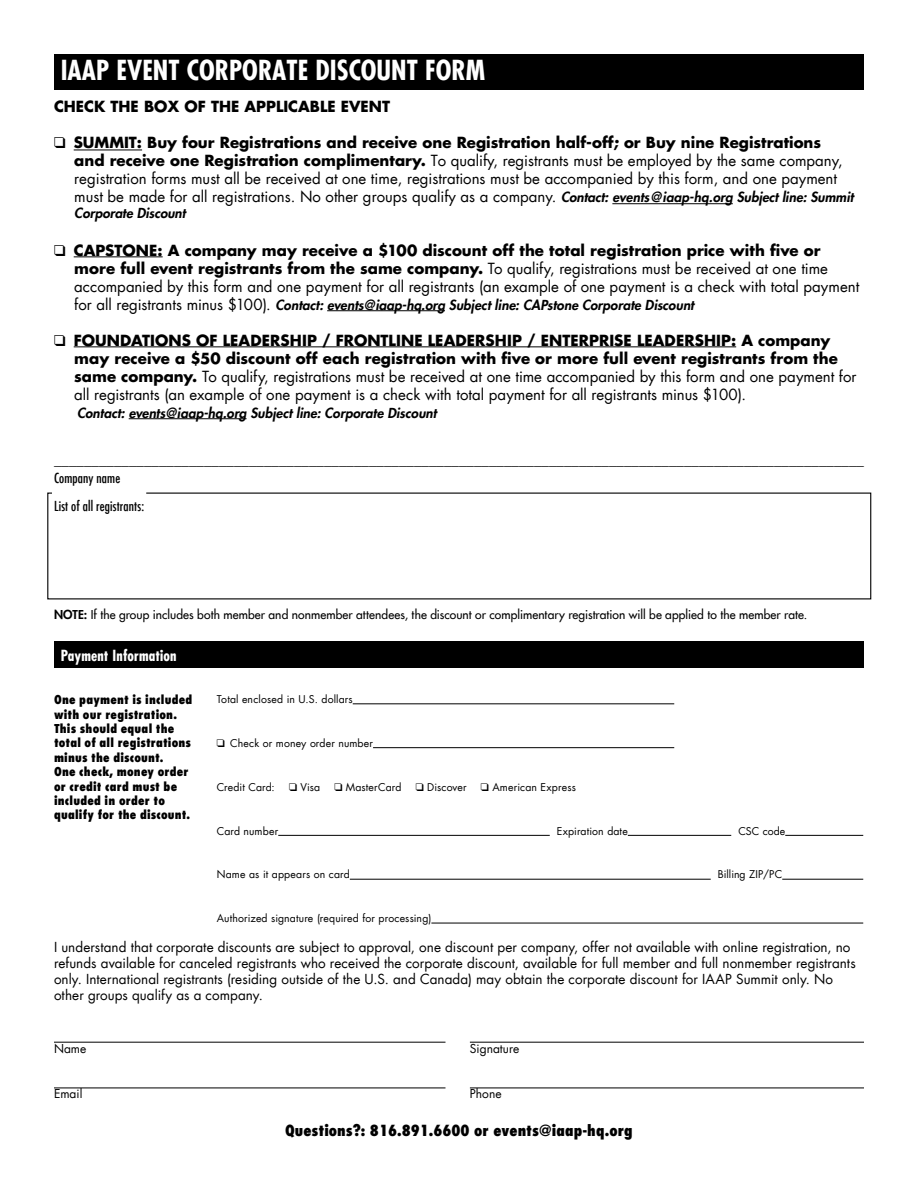
<style>
.page{position:relative;width:918px;height:1188px;background:#fff}
.page>*{position:absolute;margin:0;border:0;box-sizing:border-box;transform-origin:0 0}
.Subhead_1{font:700 condensed 27px "Futura Com";color:#fff}
.Fill-in{font:15px/18px "Futura Com";color:#000}
.t1{font:800 condensed 15px "Futura Com";color:#000}
.t2{font:700 15px "Futura Com";color:#000}
.Subhead_2{font:700 condensed 15px "Futura Com";letter-spacing:.01em;color:#fff}
.t3{font:13.5px/16.2px "Futura Com";letter-spacing:.005em;color:#000}
.t4{font:italic 800 13.5px "Futura Com";letter-spacing:.005em;color:#000}
.Fill-in-2{font:500 condensed 13.5px "Futura Com";letter-spacing:.01em;color:#000}
.t5{font:800 condensed 12px/14.4px "Futura Com";letter-spacing:.015em;color:#000}
.t6{font:500 12px "Futura Com";letter-spacing:.005em;color:#000}
.Fill-in-3{font:12px "Futura Com";color:#000}
.Fill-in-4{font:10.5px "Futura Com";letter-spacing:.01em;color:#000}
.s1{font-family:"Monotype Sorts"}
.s2{font-weight:700}
.s3{font-weight:800;font-style:italic;font-size:13.5px}
.s4{font-weight:400;font-style:normal;font-size:15px}
.s5{font-weight:800}
</style>
<div class="page">
<div style="left:54px;top:54px;width:810px;height:36px;background:#000"></div>
<hr style="left:74px;top:256px;width:89px;height:1px;background:#000">
<hr style="left:327px;top:310px;width:118px;height:1px;background:#000">
<hr style="left:74px;top:346px;width:662px;height:1px;background:#000">
<hr style="left:129px;top:418px;width:118px;height:1px;background:#000">
<svg style="left:47px;top:492px;width:825px;height:108px"></svg>
<div style="left:54px;top:641px;width:810px;height:27px;background:#000"></div>
<hr style="left:54px;top:1042px;width:392px;height:1px;background:#000">
<hr style="left:470px;top:1042px;width:394px;height:1px;background:#000">
<hr style="left:54px;top:1088px;width:392px;height:1px;background:#000">
<hr style="left:470px;top:1088px;width:394px;height:1px;background:#000">
<hr style="left:353px;top:704px;width:321px;height:1px;background:#000">
<hr style="left:373px;top:747px;width:301px;height:1px;background:#000">
<hr style="left:278px;top:835px;width:272px;height:1px;background:#000">
<hr style="left:628px;top:835px;width:103px;height:1px;background:#000">
<hr style="left:785px;top:835px;width:78px;height:1px;background:#000">
<hr style="left:350px;top:879px;width:361px;height:1px;background:#000">
<hr style="left:782px;top:879px;width:81px;height:1px;background:#000">
<hr style="left:431px;top:923px;width:432px;height:1px;background:#000">
<hr style="left:74px;top:150px;width:68px;height:1px;background:#000">
<hr style="left:612px;top:203px;width:121px;height:1px;background:#000">
<p class="Subhead_1" style="left:61px;top:52px;width:426px">IAAP EVENT CORPORATE DISCOUNT FORM</p>
<p class="t2" style="left:54px;top:95px;width:338px">CHECK THE BOX OF THE APPLICABLE EVENT</p>
<p class="Fill-in" style="left:74px;top:133px;width:781px;text-indent:-20px"><span class="s1">q</span> <span class="s2">SUMMIT: Buy four Registrations and receive one Registration half-off; or Buy nine Registrations and receive one Registration complimentary.</span> To qualify, registrants must be employed by the same company, registration forms must all be received at one time, registrations must be accompanied by this form, and one payment must be made for all registrations. No other groups qualify as a company. <span class="s3">Contact: events@iaap-hq.org Subject line: Summit</span></p>
<p class="t4" style="left:74px;top:203px;width:113px">Corporate Discount</p>
<p class="Fill-in" style="left:74px;top:241px;width:787px;text-indent:-20px"><span class="s1">q</span> <span class="s2">CAPSTONE: A company may receive a $100 discount off the total registration price with five or more full event registrants from the same company.</span> To qualify, registrations must be received at one time accompanied by this form and one payment for all registrants (an example of one payment is a check with total payment</p>
<p class="t4" style="left:74px;top:294px;width:621px"><span class="s4">for all registrants minus $100).</span> Contact: events@iaap-hq.org Subject line: CAPstone Corporate Discount</p>
<p class="Fill-in" style="left:74px;top:331px;width:784px;text-indent:-20px"><span class="s1">q</span> <span class="s2">FOUNDATIONS OF LEADERSHIP / FRONTLINE LEADERSHIP / ENTERPRISE LEADERSHIP: A company may receive a $50 discount off each registration with five or more full event registrants from the same company.</span> To qualify, registrations must be received at one time accompanied by this form and one payment for all registrants (an example of one payment is a check with total payment for all registrants minus $100).</p>
<p class="t4" style="left:77px;top:402px;width:361px">Contact: events@iaap-hq.org Subject line: Corporate Discount</p>
<p class="Fill-in" style="left:54px;top:450px;width:811px">____________________________________________________________________________________________________________</p>
<p class="Fill-in-2" style="left:54px;top:468px;width:68px">Company name</p>
<p class="Fill-in-2" style="left:54px;top:497px;width:92px">List of all registrants:</p>
<p class="t6" style="left:54px;top:606px;width:755px"><span class="s5">NOTE:</span> If the group includes both member and nonmember attendees, the discount or complimentary registration will be applied to the member rate.</p>
<p class="Subhead_2" style="left:61px;top:645px;width:117px">Payment Information</p>
<p class="t5" style="left:54px;top:693px;width:140px">One payment is included with our registration.<br>This should equal the total of all registrations minus the discount.<br>One check, money order or credit card must be included in order to qualify for the discount.</p>
<p class="Fill-in-4" style="left:217px;top:692px;width:137px">Total enclosed in U.S. dollars</p>
<p class="Fill-in-4" style="left:217px;top:736px;width:158px"><span class="s1">q</span> Check or money order number</p>
<p class="Fill-in-4" style="left:217px;top:780px;width:60px">Credit Card:</p>
<p class="Fill-in-4" style="left:289px;top:780px;width:33px"><span class="s1">q</span> Visa</p>
<p class="Fill-in-4" style="left:335px;top:780px;width:68px"><span class="s1">q</span> MasterCard</p>
<p class="Fill-in-4" style="left:416px;top:780px;width:53px"><span class="s1">q</span> Discover</p>
<p class="Fill-in-4" style="left:481px;top:780px;width:96px"><span class="s1">q</span> American Express</p>
<p class="Fill-in-4" style="left:217px;top:824px;width:63px">Card number</p>
<p class="Fill-in-4" style="left:557px;top:824px;width:72px">Expiration date</p>
<p class="Fill-in-4" style="left:738px;top:824px;width:48px">CSC code</p>
<p class="Fill-in-4" style="left:217px;top:867px;width:135px">Name as it appears on card</p>
<p class="Fill-in-4" style="left:718px;top:867px;width:66px">Billing ZIP/PC</p>
<p class="Fill-in-4" style="left:217px;top:911px;width:216px">Authorized signature (required for processing)</p>
<p class="t3" style="left:54px;top:938px;width:803px">I understand that corporate discounts are subject to approval, one discount per company, offer not available with online registration, no refunds available for canceled registrants who received the corporate discount, available for full member and full nonmember registrants only. International registrants (residing outside of the U.S. and Canada) may obtain the corporate discount for IAAP Summit only. No other groups qualify as a company.</p>
<p class="Fill-in-3" style="left:54px;top:1040px;width:34px">Name</p>
<p class="Fill-in-3" style="left:470px;top:1040px;width:51px">Signature</p>
<p class="Fill-in-3" style="left:54px;top:1086px;width:30px">Email</p>
<p class="Fill-in-3" style="left:470px;top:1086px;width:33px">Phone</p>
<p class="t1" style="left:285px;top:1120px;width:349px">Questions?: 816.891.6600 or events@iaap-hq.org</p>
</div>
